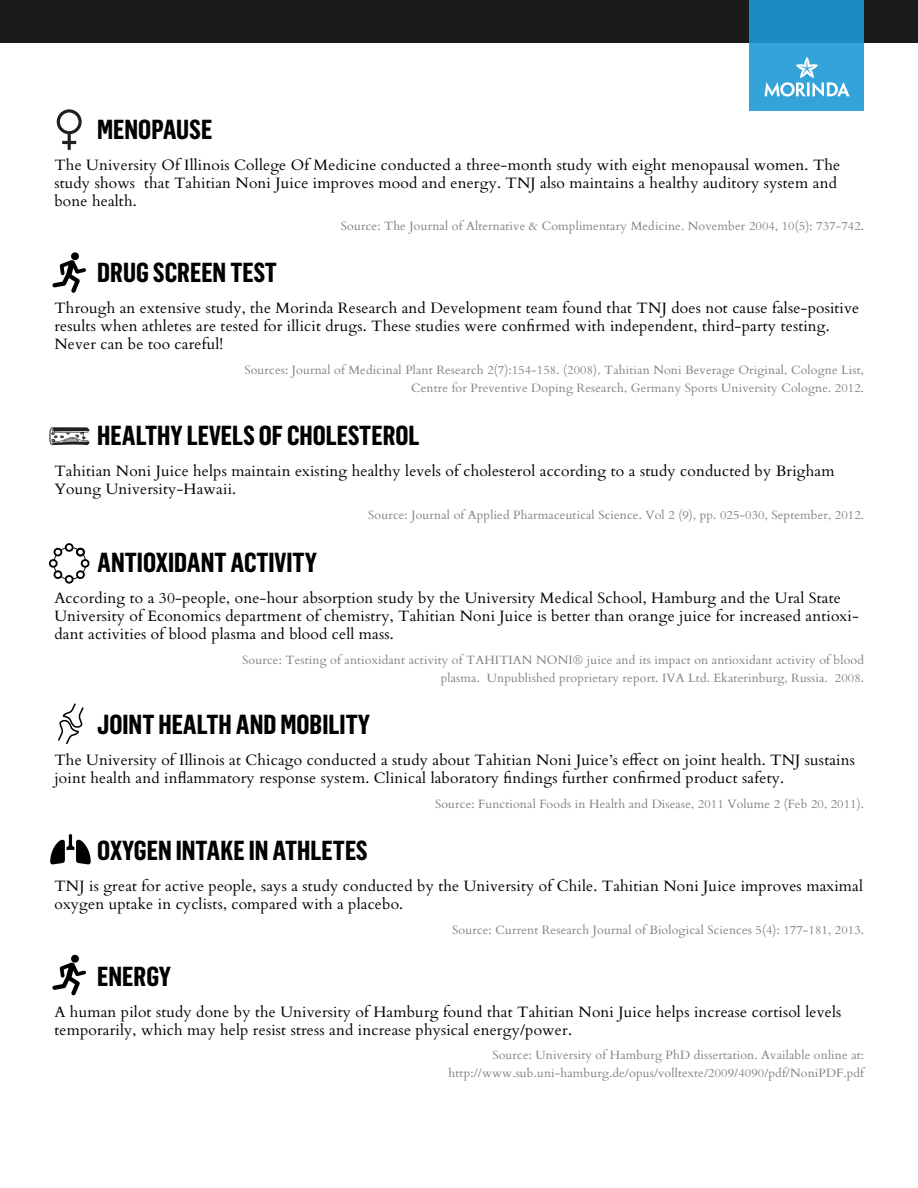
<style>
.page{position:relative;width:918px;height:1188px;background:#fff}
.page>*{position:absolute;margin:0;border:0;box-sizing:border-box;transform-origin:0 0}
.t1{font:700 27px "Flama Condensed";color:#000}
.t2{font:15px/18px "Cardo";letter-spacing:.01em;color:#000;scale:1.04 1}
.t3{font:12px/18px "Cardo";letter-spacing:.01em;color:#808285;text-align:right;scale:1.04 1}
</style>
<div class="page">
<svg style="left:52px;top:252px;width:34px;height:41px"></svg>
<div style="left:0;top:0;width:918px;height:43px;background:#1a1a1b"></div>
<div style="left:750px;top:0;width:114px;height:111px;background:linear-gradient(to right,#2596cc,#2696cc)"></div>
<svg style="left:764px;top:57px;width:86px;height:40px;background:#5db6e0"></svg>
<svg style="left:57px;top:109px;width:25px;height:41px"></svg>
<svg style="left:49px;top:427px;width:41px;height:18px"></svg>
<svg style="left:49px;top:543px;width:41px;height:41px"></svg>
<svg style="left:58px;top:704px;width:26px;height:40px"></svg>
<svg style="left:50px;top:834px;width:41px;height:31px"></svg>
<svg style="left:52px;top:954px;width:34px;height:42px"></svg>
<h1 class="t1" style="left:97px;top:112px;width:117px">MENOPAUSE</h1>
<p class="t2" style="left:54px;top:155px;width:757px">The University Of Illinois College Of Medicine conducted a three-month study with eight menopausal women. The study shows that Tahitian Noni Juice improves mood and energy. TNJ also maintains a healthy auditory system and bone health.</p>
<p class="t3" style="left:341px;top:216px;width:505px">Source: The Journal of Alternative &amp; Complimentary Medicine. November 2004, 10(5): 737-742.</p>
<h1 class="t1" style="left:97px;top:255px;width:181px">DRUG SCREEN TEST</h1>
<p class="t2" style="left:54px;top:298px;width:775px">Through an extensive study, the Morinda Research and Development team found that TNJ does not cause false-positive results when athletes are tested for illicit drugs. These studies were confirmed with independent, third-party testing.<br>Never can be too careful!</p>
<p class="t3" style="left:244px;top:360px;width:597px">Sources: Journal of Medicinal Plant Research 2(7):154-158. (2008). Tahitian Noni Beverage Original, Cologne List,<br>Centre for Preventive Doping Research, Germany Sports University Cologne. 2012.</p>
<h1 class="t1" style="left:97px;top:418px;width:324px">HEALTHY LEVELS OF CHOLESTEROL</h1>
<p class="t2" style="left:54px;top:461px;width:752px">Tahitian Noni Juice helps maintain existing healthy levels of cholesterol according to a study conducted by Brigham<br>Young University-Hawaii.</p>
<p class="t3" style="left:368px;top:506px;width:478px">Source: Journal of Applied Pharmaceutical Science. Vol 2 (9), pp. 025-030, September, 2012.</p>
<h1 class="t1" style="left:97px;top:545px;width:221px">ANTIOXIDANT ACTIVITY</h1>
<p class="t2" style="left:54px;top:588px;width:775px">According to a 30-people, one-hour absorption study by the University Medical School, Hamburg and the Ural State<br>University of Economics department of chemistry, Tahitian Noni Juice is better than orange juice for increased antioxi&shy;dant activities of blood plasma and blood cell mass.</p>
<p class="t3" style="left:242px;top:650px;width:599px">Source: Testing of antioxidant activity of TAHITIAN NONI® juice and its impact on antioxidant activity of blood plasma. Unpublished proprietary report. IVA Ltd. Ekaterinburg, Russia. 2008.</p>
<h1 class="t1" style="left:97px;top:708px;width:274px">JOINT HEALTH AND MOBILITY</h1>
<p class="t2" style="left:54px;top:751px;width:771px">The University of Illinois at Chicago conducted a study about Tahitian Noni Juice’s effect on joint health. TNJ sustains joint health and inflammatory response system. Clinical laboratory findings further confirmed product safety.</p>
<p class="t3" style="left:435px;top:794px;width:414px">Source: Functional Foods in Health and Disease, 2011 Volume 2 (Feb 20, 2011).</p>
<h1 class="t1" style="left:97px;top:833px;width:272px">OXYGEN INTAKE IN ATHLETES</h1>
<p class="t2" style="left:54px;top:876px;width:779px">TNJ is great for active people, says a study conducted by the University of Chile. Tahitian Noni Juice improves maximal oxygen uptake in cyclists, compared with a placebo.</p>
<p class="t3" style="left:452px;top:920px;width:398px">Source: Current Research Journal of Biological Sciences 5(4): 177-181, 2013.</p>
<h1 class="t1" style="left:97px;top:959px;width:75px">ENERGY</h1>
<p class="t2" style="left:54px;top:1002px;width:758px">A human pilot study done by the University of Hamburg found that Tahitian Noni Juice helps increase cortisol levels temporarily, which may help resist stress and increase physical energy/power.</p>
<p class="t3" style="left:449px;top:1046px;width:401px">Source: University of Hamburg PhD dissertation. Available online at: http://www.sub.uni-hamburg.de/opus/volltexte/2009/4090/pdf/NoniPDF.pdf</p>
</div>
